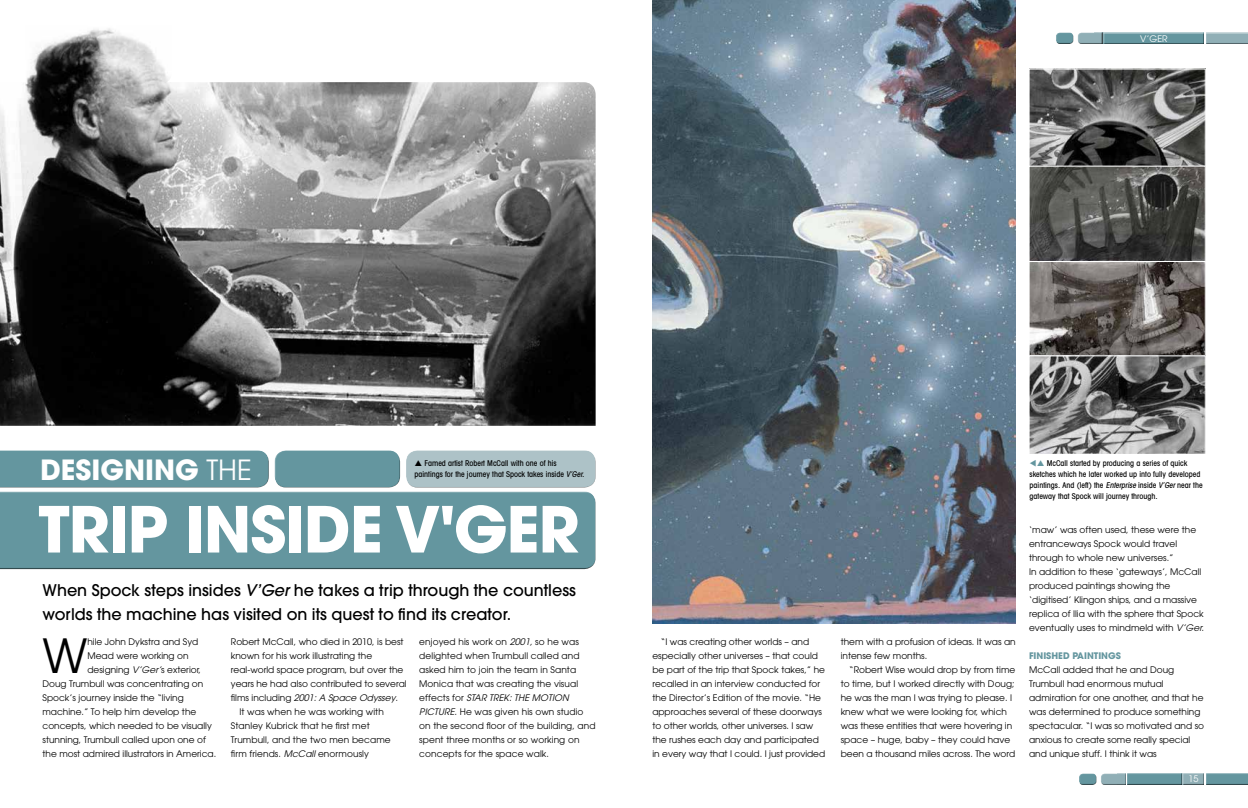
<style>
.page{position:relative;width:1248px;height:808px;background:#fff}
.page>*{position:absolute;margin:0;border:0;box-sizing:border-box;transform-origin:0 0}
.t1{font:700 63px "Avant Garde";letter-spacing:-.02em;color:#fff}
.t2{font:46.8px "Avant Garde LT";color:#000}
.t3{font:700 27.7px "Avant Garde";color:#fff}
.t4{font:500 16px/24px "Avant Garde";color:#000}
.t5{font:9px/14px "Avant Garde LT";color:#000}
.t6{font:italic 9px "Avant Garde LT";color:#000}
.t7{font:9px "Avant Garde";color:#fff}
.t8{font:500 condensed 8px/11px "Avant Garde LT";color:#000}
.s1{font-weight:400}
.s2{font-style:italic}
.s3{font-family:"Avant Garde LT";font-style:italic}
.s4{font-style:normal}
.s5{color:#64969f}
.s6{font-weight:700;color:#64969f}
</style>
<div class="page">
<div style="left:1099px;top:773px;width:27px;height:12px;background:#000;opacity:.75"></div>
<div style="left:1126px;top:773px;width:56px;height:12px;background:#64969f"></div>
<div style="left:1181px;top:773px;width:24px;height:12px;background:#000;opacity:.75"></div>
<div style="left:1204px;top:773px;width:43px;height:12px;background:#64969f"></div>
<div style="left:1078px;top:772px;width:19px;height:12px;background:#fff;opacity:.75"></div>
<div style="left:1078px;top:774px;width:20px;height:11px;background:#000;opacity:.75"></div>
<div style="left:1076px;top:32px;width:27px;height:12px;background:#000;opacity:.75"></div>
<div style="left:1103px;top:32px;width:102px;height:12px;background:#000;opacity:.75"></div>
<div style="left:1204px;top:32px;width:43px;height:12px;background:#000;opacity:.75"></div>
<div style="left:1055px;top:31px;width:19px;height:12px;background:#fff;opacity:.75"></div>
<div style="left:1055px;top:33px;width:19px;height:11px;background:#000;opacity:.75"></div>
<div style="left:0;top:490px;width:595px;height:74px;background:#fff;opacity:.75"></div>
<div style="left:0;top:494px;width:596px;height:76px;background:#64969f"></div>
<div style="left:0;top:449px;width:269px;height:33px;background:#fff;opacity:.75"></div>
<div style="left:0;top:453px;width:270px;height:35px;background:#64969f"></div>
<div style="left:274px;top:449px;width:126px;height:33px;background:#fff;opacity:.75"></div>
<div style="left:274px;top:453px;width:127px;height:35px;background:#64969f"></div>
<img style="left:652px;top:0;width:363px;height:624px">
<div style="left:406px;top:449px;width:189px;height:33px;background:#fff;opacity:.75"></div>
<div style="left:406px;top:453px;width:191px;height:35px;background:#adc2c7"></div>
<img style="left:0;top:82px;width:595px;height:344px">
<img style="left:26px;top:28px;width:146px;height:56px">
<img style="left:1030px;top:70px;width:173px;height:191px">
<div style="left:1028px;top:68px;width:177px;height:100px;border:1px solid #fff"></div>
<div style="left:1028px;top:166px;width:177px;height:99px;border:1px solid #fff"></div>
<img style="left:1030px;top:263px;width:173px;height:92px">
<div style="left:1028px;top:261px;width:177px;height:100px;border:1px solid #fff"></div>
<img style="left:1030px;top:357px;width:173px;height:96px">
<div style="left:1028px;top:355px;width:177px;height:100px;border:1px solid #fff"></div>
<p class="t7" style="left:1139px;top:33px;width:29px">V’GER</p>
<p class="t3" style="left:40px;top:451px;width:213px">DESIGNING <span class="s1">THE</span></p>
<p class="t1" style="left:38px;top:488px;width:542px">TRIP INSIDE V'GER</p>
<p class="t8" style="left:414px;top:458px;width:173px;text-indent:10px">Famed artist Robert McCall with one of his paintings for the journey that Spock takes inside <span class="s2">V’Ger.</span></p>
<p class="t4" style="left:43px;top:579px;width:535px">When Spock steps insides <span class="s3">V’Ger</span> he takes a trip through the countless worlds the machine has visited on its quest to find its creator.</p>
<p class="t2" style="left:43px;top:628px;width:46px">W</p>
<p class="t5" style="left:87px;top:635px;width:112px">hile John Dykstra and Syd</p>
<p class="t5" style="left:87px;top:649px;width:103px">Mead were working on</p>
<p class="t5" style="left:87px;top:663px;width:115px">designing <span class="s2">V’Ger’</span>s exterior,</p>
<p class="t5" style="left:43px;top:677px;width:162px">Doug Trumbull was concentrating on</p>
<p class="t5" style="left:43px;top:691px;width:143px">Spock’s journey inside the “living</p>
<p class="t5" style="left:43px;top:705px;width:155px">machine.” To help him develop the</p>
<p class="t5" style="left:43px;top:719px;width:171px">concepts, which needed to be visually</p>
<p class="t5" style="left:43px;top:733px;width:165px">stunning, Trumbull called upon one of</p>
<p class="t5" style="left:43px;top:747px;width:175px">the most admired illustrators in America.</p>
<p class="t5" style="left:231px;top:635px;width:174px">Robert McCall, who died in 2010, is best</p>
<p class="t5" style="left:231px;top:649px;width:143px">known for his work illustrating the</p>
<p class="t5" style="left:231px;top:663px;width:174px">real-world space program, but over the</p>
<p class="t5" style="left:231px;top:677px;width:177px">years he had also contributed to several</p>
<p class="t6" style="left:231px;top:692px;width:168px"><span class="s4">films including</span> 2001: A Space Odyssey.</p>
<p class="t5" style="left:239px;top:705px;width:146px">It was when he was working with</p>
<p class="t5" style="left:231px;top:719px;width:140px">Stanley Kubrick that he first met</p>
<p class="t5" style="left:231px;top:733px;width:161px">Trumbull, and the two men became</p>
<p class="t5" style="left:231px;top:747px;width:139px">firm friends. <span class="s2">McCall</span> enormously</p>
<p class="t5" style="left:419px;top:635px;width:178px">enjoyed his work on <span class="s2">2001,</span> so he was delighted when Trumbull called and asked him to join the team in Santa Monica that was creating the visual effects for <span class="s2">STAR TREK: THE MOTION PICTURE.</span> He was given his own studio on the second floor of the building, and spent three months or so working on concepts for the space walk.</p>
<p class="t5" style="left:652px;top:635px;width:174px;text-indent:9px">“I was creating other worlds – and especially other universes – that could be part of the trip that Spock takes,” he recalled in an interview conducted for the Director’s Edition of the movie. “He approaches several of these doorways to other worlds, other universes. I saw the rushes each day and participated in every way that I could. I just provided</p>
<p class="t5" style="left:840px;top:635px;width:176px">them with a profusion of ideas. It was an</p>
<p class="t5" style="left:840px;top:649px;width:88px">intense few months.</p>
<p class="t5" style="left:849px;top:663px;width:168px">“Robert Wise would drop by from time</p>
<p class="t5" style="left:840px;top:677px;width:175px">to time, but I worked directly with Doug;</p>
<p class="t5" style="left:840px;top:691px;width:173px">he was the man I was trying to please. I</p>
<p class="t5" style="left:840px;top:705px;width:168px">knew what we were looking for, which</p>
<p class="t5" style="left:840px;top:719px;width:173px">was these entities that were hovering in</p>
<p class="t5" style="left:840px;top:733px;width:171px">space – huge, baby – they could have</p>
<p class="t5" style="left:840px;top:747px;width:176px">been a thousand miles across. The word</p>
<p class="t8" style="left:1029px;top:457px;width:174px"><span class="s5">▼</span> McCall started by producing a series of quick sketches which he later worked up into fully developed paintings. And (left) the <span class="s2">Enterprise</span> inside <span class="s2">V’Ger</span> near the gateway that Spock will journey through.</p>
<p class="t5" style="left:1028px;top:523px;width:176px">‘maw’ was often used, these were the entranceways Spock would travel through to whole new universes.”<br>In addition to these ‘gateways’, McCall produced paintings showing the ‘digitised’ Klingon ships, and a massive replica of Ilia with the sphere that Spock eventually uses to mindmeld with <span class="s2">V’Ger.</span></p>
<p class="t5" style="left:1028px;top:649px;width:176px"><span class="s6">FINISHED PAINTINGS<br></span>McCall added that he and Doug<br>Trumbull had enormous mutual admiration for one another, and that he was determined to produce something spectacular. “I was so motivated and so anxious to create some really special and unique stuff. I think it was</p>
<p class="t7" style="left:1188px;top:774px;width:11px">15</p>
</div>
